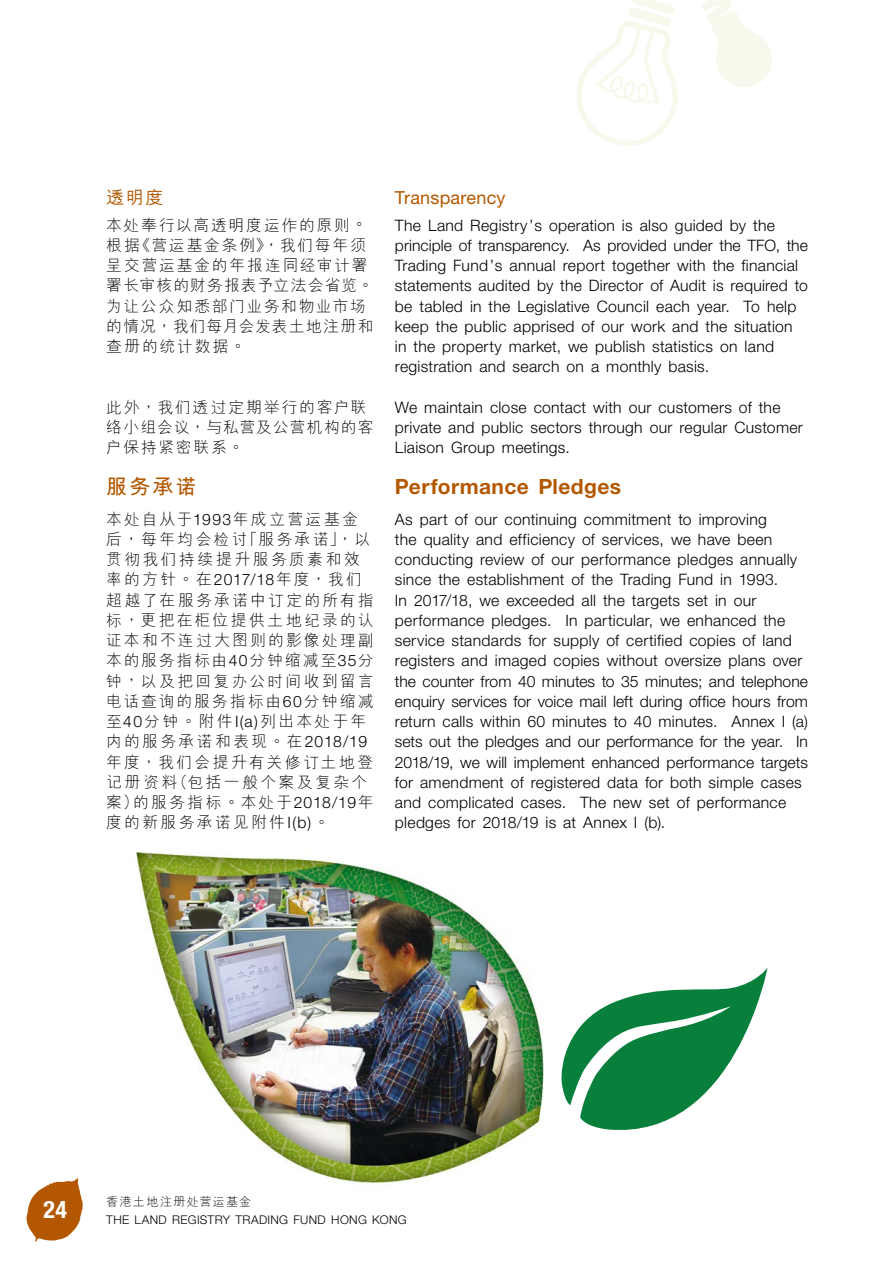
<style>
.page{position:relative;width:893px;height:1263px;background:#fff}
.page>*{position:absolute;margin:0;border:0;box-sizing:border-box;transform-origin:0 0}
.t1{font:700 condensed 24px "Helvetica Neue LT Std";color:#fff}
.t2{font:700 21px "Helvetica Neue LT Std";letter-spacing:.02em;color:#b35800}
.t3{font:700 21px "M Hei PRC";color:#b35800}
.t4{font:18px "Helvetica Neue LT Std";letter-spacing:.01em;color:#b35800}
.t5{font:500 18px "M Hei PRC";color:#b35800}
.t6{font:300 15.75px/20.2px "Helvetica Neue LT Std";letter-spacing:.015em;color:#000}
.t7{font:300 15.75px/20.2px "M Hei PRC";letter-spacing:.13em;color:#000}
.t8{font:300 15.75px/20.2px "M Hei PRC";letter-spacing:.105em;color:#000}
.t9{font:300 15.75px/20.2px "M Hei PRC";letter-spacing:.095em;color:#000}
.t10{font:300 12px "Helvetica Neue LT Std";letter-spacing:.03em;color:#000}
.t11{font:300 12px "M Hei PRC";letter-spacing:.11em;color:#000}
.s1{font-family:"M Hei HK"}
.s2{font-family:"Helvetica Neue LT Std"}
</style>
<div class="page">
<svg style="left:561px;top:968px;width:206px;height:162px"></svg>
<img style="left:136px;top:852px;width:408px;height:332px">
<svg style="left:702px;top:0;width:70px;height:87px"></svg>
<svg style="left:577px;top:0;width:101px;height:146px"></svg>
<svg style="left:27px;top:1178px;width:56px;height:64px"></svg>
<p class="t5" style="left:106px;top:188px;width:59px">透明度</p>
<p class="t8" style="left:106px;top:215px;width:269px">本处奉行以高透明度运作的原则<span class="s1">。</span>根据<span class="s1">《</span>营运基金条例<span class="s1">》，</span>我们每年须呈交营运基金的年报连同经审计署署长审核的财务报表予立法会省览<span class="s1">。</span>为让公众知悉部门业务和物业市场的情况<span class="s1">，</span>我们每月会发表土地注册和查册的统计数据<span class="s1">。</span></p>
<p class="t9" style="left:106px;top:397px;width:269px">此外<span class="s1">，</span>我们透过定期举行的客户联络小组会议<span class="s1">，</span>与私营及公营机构的客户保持紧密联系<span class="s1">。</span></p>
<p class="t3" style="left:106px;top:474px;width:92px">服务承诺</p>
<p class="t7" style="left:106px;top:509px;width:269px">本处自从于<span class="s2">1993</span>年成立营运基金后<span class="s1">，</span>每年均会检讨<span class="s1">「</span>服务承诺<span class="s1">」，</span>以贯彻我们持续提升服务质素和效率的方针<span class="s1">。</span>在<span class="s2">2017/18</span>年度<span class="s1">，</span>我们超越了在服务承诺中订定的所有指标<span class="s1">，</span>更把在柜位提供土地纪录的认证本和不连过大图则的影像处理副本的服务指标由<span class="s2">40</span>分钟缩减至<span class="s2">35</span>分钟<span class="s1">，</span>以及把回复办公时间收到留言电话查询的服务指标由<span class="s2">60</span>分钟缩减至<span class="s2">40</span>分钟<span class="s1">。</span>附件<span class="s2">I(a)</span>列出本处于年内的服务承诺和表现<span class="s1">。</span>在<span class="s2">2018/19</span>年度<span class="s1">，</span>我们会提升有关修订土地登记册资料<span class="s1">（</span>包括一般个案及复杂个案<span class="s1">）</span>的服务指标<span class="s1">。</span>本处于<span class="s2">2018/19</span>年度的新服务承诺见附件<span class="s2">I(b)</span><span class="s1">。</span></p>
<p class="t4" style="left:395px;top:187px;width:112px">Transparency</p>
<p class="t6" style="left:395px;top:214px;width:415px">The Land Registry’s operation is also guided by the principle of transparency. As provided under the TFO, the Trading Fund’s annual report together with the financial statements audited by the Director of Audit is required to be tabled in the Legislative Council each year. To help keep the public apprised of our work and the situation in the property market, we publish statistics on land registration and search on a monthly basis.</p>
<p class="t6" style="left:395px;top:397px;width:409px">We maintain close contact with our customers of the private and public sectors through our regular Customer<br>Liaison Group meetings.</p>
<p class="t2" style="left:395px;top:473px;width:228px">Performance Pledges</p>
<p class="t6" style="left:395px;top:508px;width:415px">As part of our continuing commitment to improving<br>the quality and efficiency of services, we have been conducting review of our performance pledges annually since the establishment of the Trading Fund in 1993.<br>In 2017/18, we exceeded all the targets set in our performance pledges. In particular, we enhanced the service standards for supply of certified copies of land registers and imaged copies without oversize plans over the counter from 40 minutes to 35 minutes; and telephone enquiry services for voice mail left during office hours from return calls within 60 minutes to 40 minutes. Annex I (a) sets out the pledges and our performance for the year. In 2018/19, we will implement enhanced performance targets for amendment of registered data for both simple cases and complicated cases. The new set of performance pledges for 2018/19 is at Annex I (b).</p>
<h1 class="t1" style="left:44px;top:1194px;width:25px">24</h1>
<p class="t11" style="left:106px;top:1195px;width:146px">香港土地注册处营运基金</p>
<p class="t10" style="left:106px;top:1212px;width:302px">THE LAND REGISTRY TRADING FUND HONG KONG</p>
</div>
